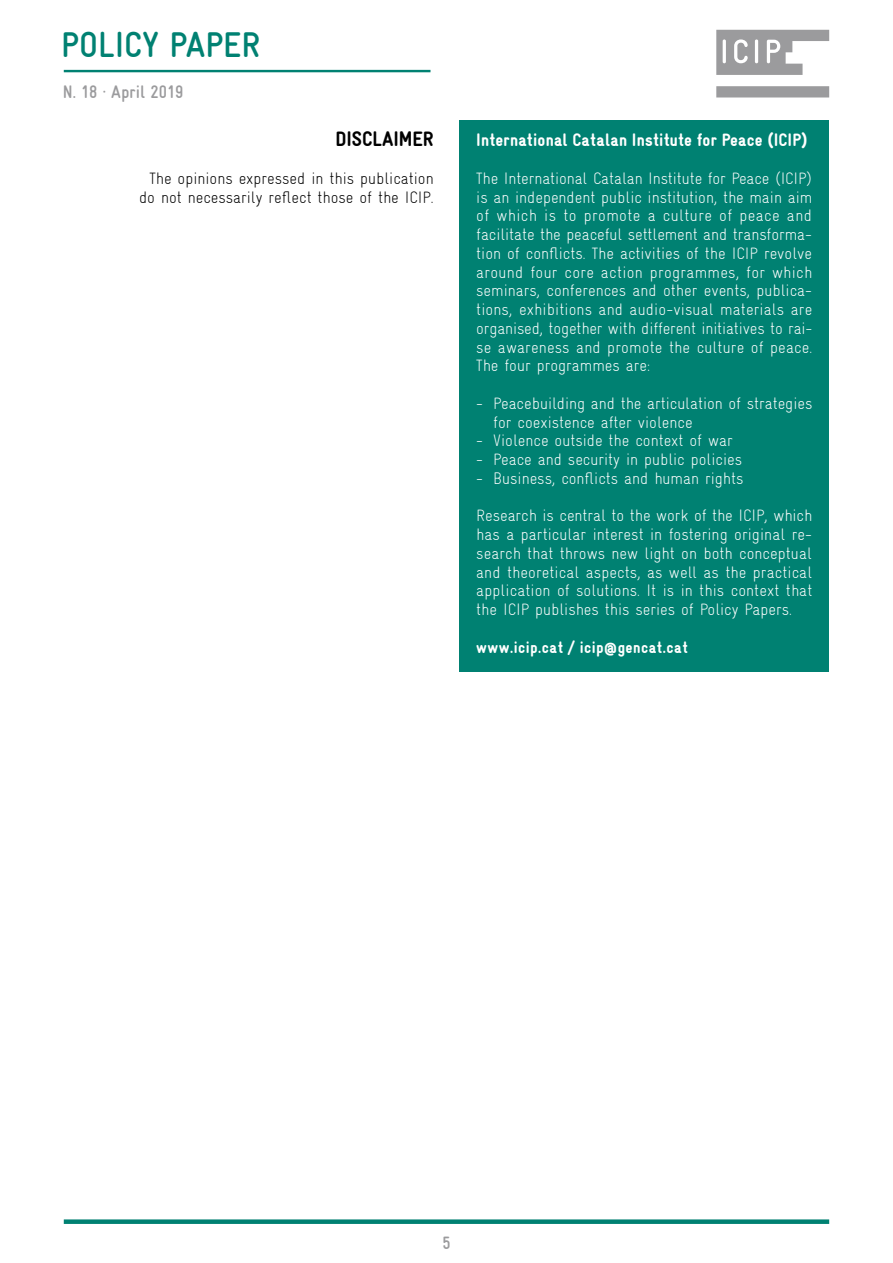
<style>
.page{position:relative;width:893px;height:1263px;background:#fff}
.page>*{position:absolute;margin:0;border:0;box-sizing:border-box;transform-origin:0 0}
.t1{font:700 condensed 36px "Gravur";color:#008172}
.t2{font:900 condensed 21px "Gravur";color:#000}
.t3{font:900 condensed 18px "Gravur";letter-spacing:.01em;color:#fff}
.t4{font:700 condensed 18px "Gravur";color:#9b9b9d}
.t5{font:300 condensed 16.5px/18.8px "Gravur";color:#fff;text-align:justify}
.t6{font:300 condensed 16.5px/18.8px "Gravur";color:#000;text-align:right}
.t7{font:900 condensed 16.5px "Gravur";letter-spacing:.03em;color:#fff}
</style>
<div class="page">
<div style="left:459px;top:120px;width:369px;height:551px;background:#008172"></div>
<div style="left:64px;top:1219px;width:765px;height:5px;background:#008172"></div>
<hr style="left:64px;top:70px;width:366px;height:2px;background:#008172">
<svg style="left:716px;top:30px;width:113px;height:67px"></svg>
<h1 class="t1" style="left:61px;top:25px;width:201px">POLICY PAPER</h1>
<p class="t4" style="left:63px;top:81px;width:122px">N. 18 · April 2019</p>
<p class="t2" style="left:335px;top:127px;width:100px">DISCLAIMER</p>
<p class="t6" style="left:139px;top:169px;width:296px">The opinions expressed in this publication do not necessarily reflect those of the ICIP.</p>
<p class="t3" style="left:476px;top:130px;width:333px">International Catalan Institute for Peace (ICIP)</p>
<p class="t5" style="left:476px;top:169px;width:338px">The International Catalan Institute for Peace (ICIP) is an independent public institution, the main aim of which is to promote a culture of peace and facilitate the peaceful settlement and transforma&shy;tion of conflicts. The activities of the ICIP revolve around four core action programmes, for which seminars, conferences and other events, publica&shy;tions, exhibitions and audio-visual materials are organised, together with different initiatives to rai&shy;se awareness and promote the culture of peace.<br>The four programmes are:</p>
<p class="t5" style="left:493px;top:394px;width:321px;text-indent:-17px">- Peacebuilding and the articulation of strategies for coexistence after violence</p>
<p class="t5" style="left:476px;top:431px;width:258px">- Violence outside the context of war</p>
<p class="t5" style="left:476px;top:450px;width:267px">- Peace and security in public policies</p>
<p class="t5" style="left:476px;top:469px;width:269px">- Business, conflicts and human rights</p>
<p class="t5" style="left:476px;top:506px;width:338px">Research is central to the work of the ICIP, which has a particular interest in fostering original re&shy;search that throws new light on both conceptual and theoretical aspects, as well as the practical application of solutions. It is in this context that the ICIP publishes this series of Policy Papers.</p>
<p class="t7" style="left:476px;top:638px;width:213px">www.icip.cat / icip@gencat.cat</p>
<p class="t4" style="left:442px;top:1233px;width:10px">5</p>
</div>
